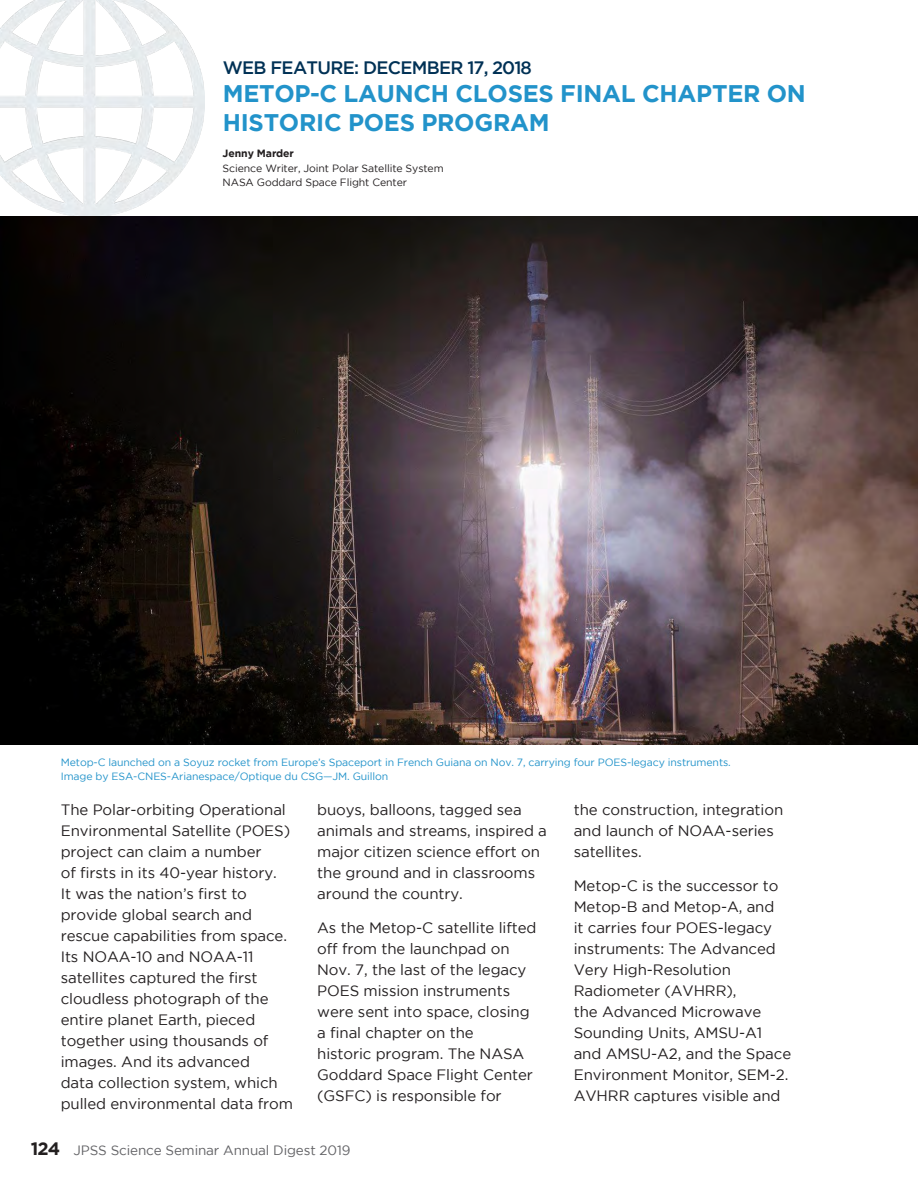
<style>
.page{position:relative;width:918px;height:1188px;background:#fff}
.page>*{position:absolute;margin:0;border:0;box-sizing:border-box;transform-origin:0 0}
.Web_Articles_Header{font:700 24px/28.5px "Gotham";letter-spacing:-.01em;color:#2293ca}
.Web_Feature{font:500 18px "Gotham";letter-spacing:-.035em;color:#003155}
.Body{font:15px/21px "Gotham";letter-spacing:-.005em;color:#231f20}
.t1{font:13.5px "Gotham";letter-spacing:-.01em;color:#636366}
.t2{font:10.5px/14.2px "Gotham";letter-spacing:-.01em;color:#2293ca}
.t3{font:10.5px "Gotham";letter-spacing:-.01em;color:#231f20}
.t4{font:700 10.5px "Gotham";letter-spacing:-.01em;color:#231f20}
.s1{font-weight:700;font-size:18px;color:#231f20}
</style>
<div class="page">
<img style="left:0;top:0;width:205px;height:216px">
<img style="left:0;top:216px;width:918px;height:529px">
<h3 class="Web_Feature" style="left:223px;top:57px;width:311px">WEB FEATURE: DECEMBER 17, 2018</h3>
<h2 class="Web_Articles_Header" style="left:223px;top:79px;width:585px">METOP-C LAUNCH CLOSES FINAL CHAPTER ON<br>HISTORIC POES PROGRAM</h2>
<h6 class="t4" style="left:223px;top:148px;width:73px">Jenny Marder</h6>
<h6 class="t3" style="left:223px;top:162px;width:223px">Science Writer, Joint Polar Satellite System</h6>
<h6 class="t3" style="left:223px;top:176px;width:186px">NASA Goddard Space Flight Center</h6>
<h6 class="t2" style="left:61px;top:755px;width:672px">Metop-C launched on a Soyuz rocket from Europe’s Spaceport in French Guiana on Nov. 7, carrying four POES-legacy instruments.<br>Image by ESA-CNES-Arianespace/Optique du CSG—JM. Guillon</h6>
<p class="Body" style="left:61px;top:799px;width:234px">The Polar-orbiting Operational<br>Environmental Satellite (POES) project can claim a number<br>of firsts in its 40-year history.<br>It was the nation’s first to provide global search and rescue capabilities from space.<br>Its NOAA-10 and NOAA-11 satellites captured the first cloudless photograph of the entire planet Earth, pieced together using thousands of images. And its advanced<br>data collection system, which pulled environmental data from</p>
<p class="Body" style="left:317px;top:799px;width:231px">buoys, balloons, tagged sea animals and streams, inspired a major citizen science effort on the ground and in classrooms around the country.</p>
<p class="Body" style="left:574px;top:799px;width:211px">the construction, integration and launch of NOAA-series satellites.</p>
<p class="Body" style="left:574px;top:875px;width:219px">Metop-C is the successor to<br>Metop-B and Metop-A, and<br>it carries four POES-legacy instruments: The Advanced<br>Very High-Resolution<br>Radiometer (AVHRR),<br>the Advanced Microwave<br>Sounding Units, AMSU-A1 and AMSU-A2, and the Space<br>Environment Monitor, SEM-2.<br>AVHRR captures visible and</p>
<p class="Body" style="left:317px;top:917px;width:221px">As the Metop-C satellite lifted off from the launchpad on<br>Nov. 7, the last of the legacy<br>POES mission instruments were sent into space, closing a final chapter on the<br>historic program. The NASA<br>Goddard Space Flight Center (GSFC) is responsible for</p>
<p class="t1" style="left:31px;top:1143px;width:321px"><span class="s1">124</span> JPSS Science Seminar Annual Digest 2019</p>
</div>
